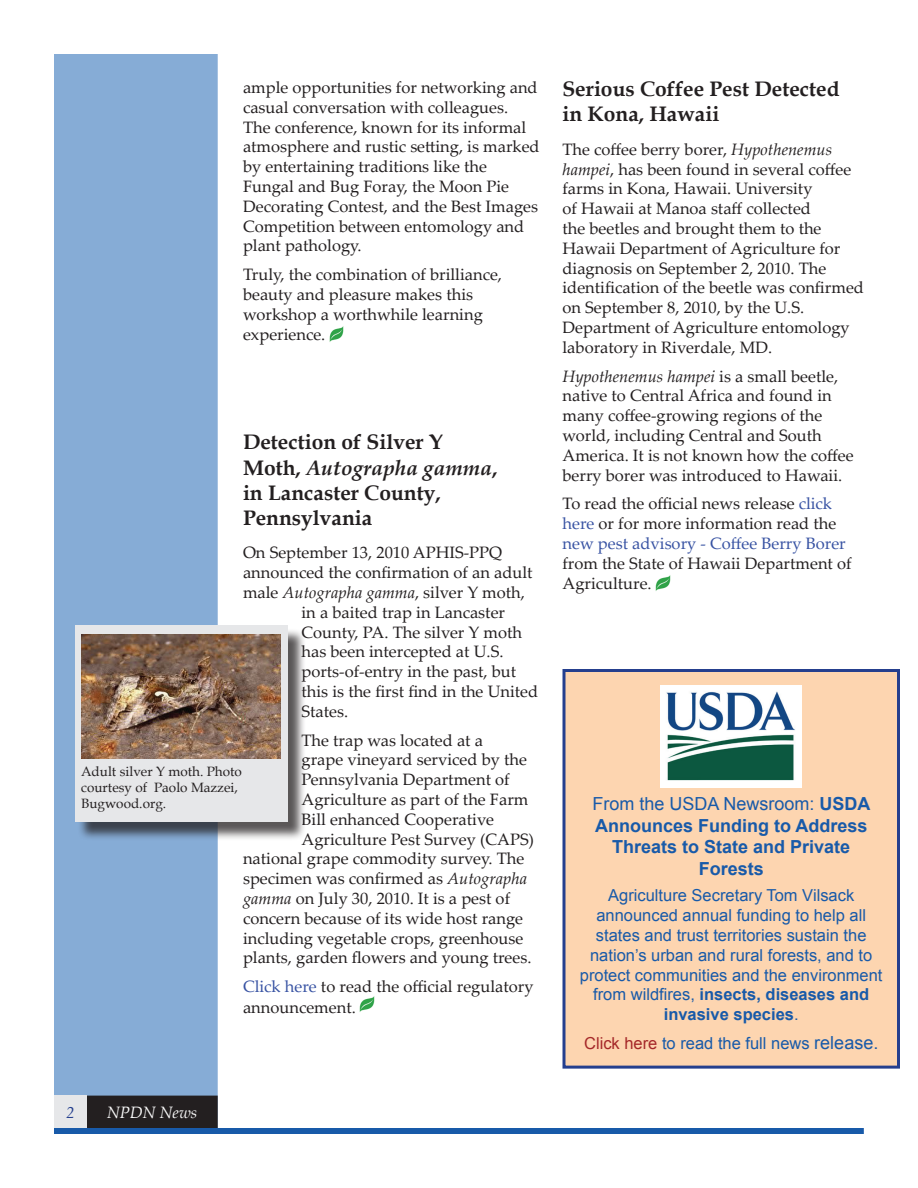
<style>
.page{position:relative;width:918px;height:1188px;background:#fff}
.page>*{position:absolute;margin:0;border:0;box-sizing:border-box;transform-origin:0 0}
.t1{font:700 21px/25.2px "Book Antiqua";color:#231f20}
.t2{font:italic 700 21px "Palatino Linotype";color:#231f20}
.t3{font:700 18px/21.6px "Arial";color:#185aa9;text-align:center}
.t4{font:16.5px/19.8px "Palatino Linotype";color:#231f20}
.t5{font:16.5px/19.8px "Arial";color:#185aa9;text-align:center}
.t6{font:italic 16.5px "Palatino Linotype";color:#fafafa}
.t7{font:italic 16.5px "Palatino Linotype";color:#253f8e}
.t8{font:13.5px/16.2px "Book Antiqua";color:#231f20}
.s1{font-family:"Book Antiqua";font-style:normal}
.s2{font-style:italic}
.s3{color:#3853a3}
.s4{font-weight:400}
.s5{font-weight:700}
.s6{color:#a52829}
.s7{font-size:18px}
</style>
<div class="page">
<div style="left:54px;top:54px;width:164px;height:1074px;background:#86acd6;border:2px solid #86acd6"></div>
<div style="left:54px;top:1128px;width:810px;height:6px;background:#185aa9"></div>
<div style="left:55px;top:1096px;width:162px;height:31px;background:#231f20"></div>
<div style="left:54px;top:1096px;width:164px;height:32px;border:2px solid #231f20"></div>
<div style="left:54px;top:1096px;width:33px;height:32px;background:#e6e7e9"></div>
<img style="left:330px;top:326px;width:14px;height:16px">
<img style="left:360px;top:996px;width:14px;height:16px">
<img style="left:656px;top:575px;width:14px;height:16px">
<div style="left:564px;top:670px;width:334px;height:397px;background:#fdd5b0"></div>
<div style="left:562px;top:669px;width:338px;height:400px;border:3px solid #253f8e"></div>
<img style="left:660px;top:686px;width:142px;height:102px">
<div style="left:77px;top:628px;width:230px;height:213px;background:#231f20;opacity:.75"></div>
<div style="left:75px;top:626px;width:213px;height:196px;background:#e6e7e9"></div>
<img style="left:81px;top:635px;width:199px;height:124px">
<p class="t4" style="left:243px;top:77px;width:298px">ample opportunities for networking and casual conversation with colleagues.<br>The conference, known for its informal atmosphere and rustic setting, is marked by entertaining traditions like the Fungal and Bug Foray, the Moon Pie Decorating Contest, and the Best Images Competition between entomology and plant pathology.</p>
<p class="t4" style="left:243px;top:264px;width:261px">Truly, the combination of brilliance, beauty and pleasure makes this workshop a worthwhile learning experience.</p>
<p class="t1" style="left:243px;top:430px;width:202px">Detection of Silver Y</p>
<p class="t2" style="left:243px;top:453px;width:256px"><span class="s1">Moth,</span> Autographa gamma<span class="s1">,</span></p>
<p class="t1" style="left:243px;top:480px;width:199px">in Lancaster County,<br>Pennsylvania</p>
<p class="t4" style="left:243px;top:542px;width:261px">On September 13, 2010 APHIS-PPQ</p>
<p class="t4" style="left:243px;top:562px;width:291px">announced the confirmation of an adult</p>
<p class="t4" style="left:243px;top:582px;width:284px">male <span class="s2">Autographa gamma</span>, silver Y moth,</p>
<p class="t4" style="left:302px;top:602px;width:205px">in a baited trap in Lancaster</p>
<p class="t4" style="left:302px;top:621px;width:222px">County, PA. The silver Y moth</p>
<p class="t4" style="left:302px;top:641px;width:203px">has been intercepted at U.S.</p>
<p class="t4" style="left:302px;top:661px;width:216px">ports-of-entry in the past, but</p>
<p class="t4" style="left:302px;top:681px;width:238px">this is the first find in the United</p>
<p class="t4" style="left:302px;top:701px;width:48px">States.</p>
<p class="t4" style="left:302px;top:729px;width:183px">The trap was located at a</p>
<p class="t4" style="left:302px;top:749px;width:227px">grape vineyard serviced by the</p>
<p class="t4" style="left:302px;top:769px;width:210px">Pennsylvania Department of</p>
<p class="t4" style="left:302px;top:789px;width:228px">Agriculture as part of the Farm</p>
<p class="t4" style="left:302px;top:809px;width:194px">Bill enhanced Cooperative</p>
<p class="t4" style="left:302px;top:828px;width:234px">Agriculture Pest Survey (CAPS)</p>
<p class="t4" style="left:243px;top:848px;width:283px">national grape commodity survey. The</p>
<p class="t4" style="left:243px;top:868px;width:286px">specimen was confirmed as <span class="s2">Autographa</span></p>
<p class="t4" style="left:243px;top:888px;width:269px"><span class="s2">gamma</span> on July 30, 2010. It is a pest of</p>
<p class="t4" style="left:243px;top:908px;width:282px">concern because of its wide host range</p>
<p class="t4" style="left:243px;top:927px;width:282px">including vegetable crops, greenhouse</p>
<p class="t4" style="left:243px;top:947px;width:290px">plants, garden flowers and young trees.</p>
<p class="t4" style="left:243px;top:976px;width:292px;line-height:20.7px"><span class="s3">Click here</span> to read the official regulatory announcement.</p>
<p class="t8" style="left:81px;top:763px;width:162px">Adult silver Y moth. Photo courtesy of Paolo Mazzei,<br>Bugwood.org.</p>
<p class="t7" style="left:66px;top:1100px;width:10px">2</p>
<p class="t6" style="left:107px;top:1100px;width:92px">NPDN News</p>
<p class="t1" style="left:562px;top:76px;width:279px">Serious Coffee Pest Detected in Kona, Hawaii</p>
<p class="t4" style="left:562px;top:139px;width:303px">The coffee berry borer, <span class="s2">Hypothenemus hampei</span>, has been found in several coffee farms in Kona, Hawaii. University<br>of Hawaii at Manoa staff collected<br>the beetles and brought them to the Hawaii Department of Agriculture for diagnosis on September 2, 2010. The identification of the beetle was confirmed on September 8, 2010, by the U.S.<br>Department of Agriculture entomology laboratory in Riverdale, MD.</p>
<p class="t4" style="left:562px;top:365px;width:293px"><span class="s2">Hypothenemus hampei</span> is a small beetle, native to Central Africa and found in many coffee-growing regions of the world, including Central and South America. It is not known how the coffee berry borer was introduced to Hawaii.</p>
<p class="t4" style="left:562px;top:493px;width:285px">To read the official news release <span class="s3">click here</span> or for more information read the <span class="s3">new pest advisory - Coffee Berry Borer</span></p>
<p class="t4" style="left:562px;top:553px;width:291px">from the State of Hawaii Department of<br>Agriculture.</p>
<p class="t3" style="left:593px;top:794px;width:280px"><span class="s4">From the USDA Newsroom:</span> USDA<br>Announces Funding to Address<br>Threats to State and Private<br>Forests</p>
<p class="t5" style="left:580px;top:886px;width:304px">Agriculture Secretary Tom Vilsack announced annual funding to help all states and trust territories sustain the nation’s urban and rural forests, and to protect communities and the environment from wildfires, <span class="s5">insects, diseases and invasive species</span>.</p>
<p class="t5" style="left:584px;top:1033px;width:296px"><span class="s6">Click here</span> to read the full news <span class="s7">release.</span></p>
</div>
